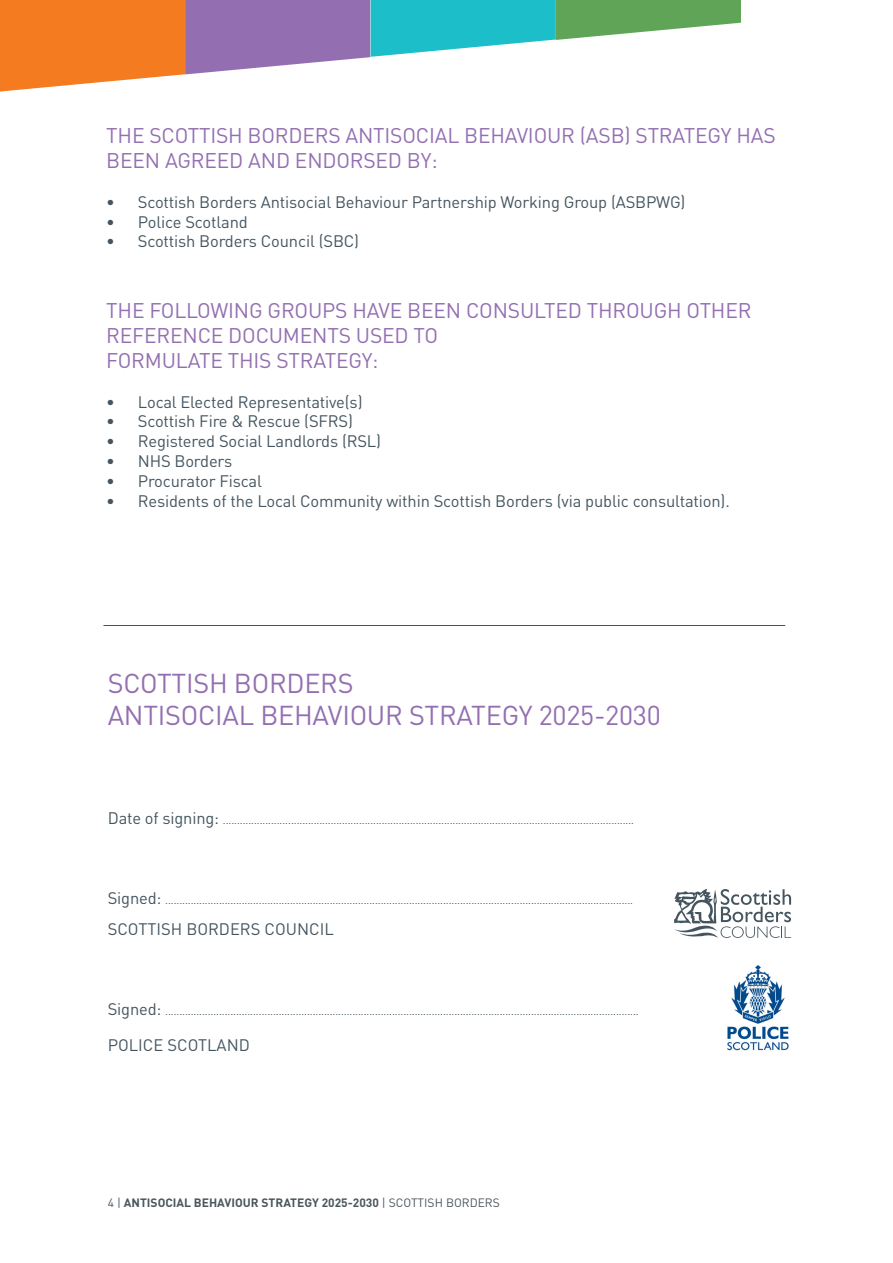
<style>
.page{position:relative;width:893px;height:1263px;background:#fff}
.page>*{position:absolute;margin:0;border:0;box-sizing:border-box;transform-origin:0 0}
.t1{font:27px/32.4px "DIN";letter-spacing:-.01em;color:#936fb1}
.t2{font:21px/25.2px "DIN";letter-spacing:-.01em;color:#936fb1}
.t3{font:16.5px "DIN";letter-spacing:-.01em;color:#455560}
.t4{font:700 12px "DIN";color:#49575d}
.t5{font:10.5px "DIN";color:#455560}
.s1{font-size:16.5px}
.s2{font-weight:400}
</style>
<div class="page">
<svg style="left:0;top:0;width:741px;height:92px"></svg>
<svg style="left:674px;top:889px;width:117px;height:49px"></svg>
<img style="left:727px;top:965px;width:62px;height:86px">
<hr style="left:103px;top:625px;width:682px;height:1px;background:#455560">
<h2 class="t2" style="left:106px;top:122px;width:671px">THE SCOTTISH BORDERS ANTISOCIAL BEHAVIOUR (ASB) STRATEGY HAS<br>BEEN AGREED AND ENDORSED BY:</h2>
<h3 class="t3" style="left:106px;top:192px;width:581px">• Scottish Borders Antisocial Behaviour Partnership Working Group (ASBPWG)</h3>
<h3 class="t3" style="left:106px;top:211px;width:143px">• Police Scotland</h3>
<h3 class="t3" style="left:106px;top:231px;width:254px">• Scottish Borders Council (SBC)</h3>
<h2 class="t2" style="left:106px;top:297px;width:647px">THE FOLLOWING GROUPS HAVE BEEN CONSULTED THROUGH OTHER<br>REFERENCE DOCUMENTS USED TO<br>FORMULATE THIS STRATEGY:</h2>
<h3 class="t3" style="left:106px;top:391px;width:258px">• Local Elected Representative(s)</h3>
<h3 class="t3" style="left:106px;top:411px;width:248px">• Scottish Fire &amp; Rescue (SFRS)</h3>
<h3 class="t3" style="left:106px;top:431px;width:276px">• Registered Social Landlords (RSL)</h3>
<h3 class="t3" style="left:106px;top:451px;width:128px">• NHS Borders</h3>
<h3 class="t3" style="left:106px;top:471px;width:157px">• Procurator Fiscal</h3>
<h3 class="t3" style="left:106px;top:490px;width:625px">• Residents of the Local Community within Scottish Borders (via public consultation).</h3>
<h1 class="t1" style="left:108px;top:666px;width:555px">SCOTTISH BORDERS<br>ANTISOCIAL BEHAVIOUR STRATEGY 2025-2030</h1>
<p class="t5" style="left:108px;top:814px;width:528px"><span class="s1">Date of signing:</span> .................................................................................................................................................</p>
<p class="t5" style="left:108px;top:893px;width:527px"><span class="s1">Signed:</span> .....................................................................................................................................................................</p>
<h3 class="t3" style="left:108px;top:919px;width:228px">SCOTTISH BORDERS COUNCIL</h3>
<p class="t5" style="left:108px;top:1004px;width:532px"><span class="s1">Signed:</span> .......................................................................................................................................................................</p>
<h3 class="t3" style="left:108px;top:1034px;width:144px">POLICE SCOTLAND</h3>
<p class="t4" style="left:108px;top:1194px;width:394px"><span class="s2">4 |</span> ANTISOCIAL BEHAVIOUR STRATEGY 2025-2030 <span class="s2">| SCOTTISH BORDERS</span></p>
</div>
